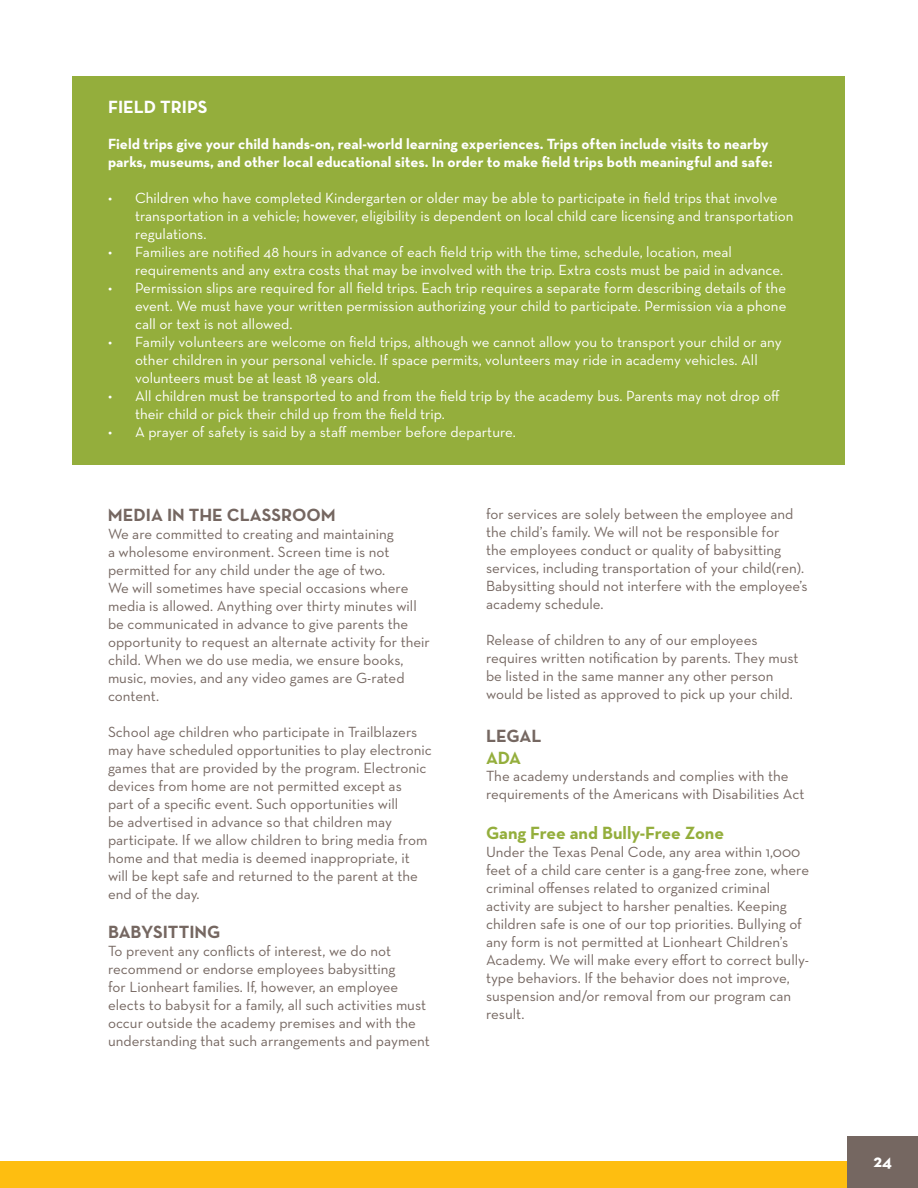
<style>
.page{position:relative;width:918px;height:1188px;background:#fff}
.page>*{position:absolute;margin:0;border:0;box-sizing:border-box;transform-origin:0 0}
.t1{font:700 18px "Neutra Text";color:#756761}
.t2{font:700 18px "Neutra Text";color:#94ae3c}
.t3{font:700 18px "Neutra Text";color:#fff}
.t4{font:15px/18px "Neutra Text";color:#756761}
.t5{font:15px/18px "Neutra Text";color:#fff}
.t6{font:700 15px/18px "Neutra Text";color:#fff}
</style>
<div class="page">
<div style="left:0;top:1161px;width:918px;height:27px;background:#febe10"></div>
<div style="left:848px;top:1137px;width:70px;height:51px;background:#756761"></div>
<div style="left:73px;top:76px;width:772px;height:389px;background:#94ae3c"></div>
<p class="t3" style="left:108px;top:96px;width:101px">FIELD TRIPS</p>
<p class="t6" style="left:108px;top:135px;width:666px">Field trips give your child hands-on, real-world learning experiences. Trips often include visits to nearby parks, museums, and other local educational sites. In order to make field trips both meaningful and safe:</p>
<p class="t5" style="left:135px;top:189px;width:660px;text-indent:-27px">• Children who have completed Kindergarten or older may be able to participate in field trips that involve transportation in a vehicle; however, eligibility is dependent on local child care licensing and transportation regulations.</p>
<p class="t5" style="left:135px;top:243px;width:650px;text-indent:-27px">• Families are notified 48 hours in advance of each field trip with the time, schedule, location, meal requirements and any extra costs that may be involved with the trip. Extra costs must be paid in advance.</p>
<p class="t5" style="left:135px;top:279px;width:653px;text-align:justify;text-indent:-27px">• Permission slips are required for all field trips. Each trip requires a separate form describing details of the event. We must have your written permission authorizing your child to participate. Permission via a phone call or text is not allowed.</p>
<p class="t5" style="left:135px;top:333px;width:648px;text-indent:-27px">• Family volunteers are welcome on field trips, although we cannot allow you to transport your child or any other children in your personal vehicle. If space permits, volunteers may ride in academy vehicles. All volunteers must be at least 18 years old.</p>
<p class="t5" style="left:135px;top:387px;width:646px;text-indent:-27px">• All children must be transported to and from the field trip by the academy bus. Parents may not drop off their child or pick their child up from the field trip.</p>
<p class="t5" style="left:108px;top:423px;width:409px">• A prayer of safety is said by a staff member before departure.</p>
<p class="t1" style="left:108px;top:503px;width:229px">MEDIA IN THE CLASSROOM</p>
<p class="t4" style="left:108px;top:524px;width:324px">We are committed to creating and maintaining<br>a wholesome environment. Screen time is not permitted for any child under the age of two.<br>We will sometimes have special occasions where media is allowed. Anything over thirty minutes will be communicated in advance to give parents the opportunity to request an alternate activity for their child. When we do use media, we ensure books, music, movies, and any video games are G-rated content.</p>
<p class="t4" style="left:108px;top:722px;width:326px">School age children who participate in Trailblazers may have scheduled opportunities to play electronic games that are provided by the program. Electronic devices from home are not permitted except as<br>part of a specific event. Such opportunities will<br>be advertised in advance so that children may participate. If we allow children to bring media from home and that media is deemed inappropriate, it will be kept safe and returned to the parent at the end of the day.</p>
<p class="t1" style="left:108px;top:921px;width:114px">BABYSITTING</p>
<p class="t4" style="left:108px;top:942px;width:323px">To prevent any conflicts of interest, we do not recommend or endorse employees babysitting<br>for Lionheart families. If, however, an employee elects to babysit for a family, all such activities must occur outside the academy premises and with the understanding that such arrangements and payment</p>
<p class="t4" style="left:486px;top:504px;width:323px">for services are solely between the employee and the child’s family. We will not be responsible for<br>the employees conduct or quality of babysitting services, including transportation of your child(ren).<br>Babysitting should not interfere with the employee’s academy schedule.</p>
<p class="t4" style="left:486px;top:630px;width:314px">Release of children to any of our employees requires written notification by parents. They must be listed in the same manner any other person would be listed as approved to pick up your child.</p>
<p class="t1" style="left:486px;top:725px;width:57px">LEGAL</p>
<p class="t2" style="left:486px;top:746px;width:37px">ADA</p>
<p class="t4" style="left:486px;top:767px;width:320px">The academy understands and complies with the requirements of the Americans with Disabilities Act</p>
<p class="t2" style="left:486px;top:822px;width:240px">Gang Free and Bully-Free Zone</p>
<p class="t4" style="left:486px;top:843px;width:325px">Under the Texas Penal Code, any area within 1,000 feet of a child care center is a gang-free zone, where criminal offenses related to organized criminal activity are subject to harsher penalties. Keeping children safe is one of our top priorities. Bullying of any form is not permitted at Lionheart Children’s Academy. We will make every effort to correct bully&shy;type behaviors. If the behavior does not improve, suspension and/or removal from our program can result.</p>
<p class="t3" style="left:874px;top:1150px;width:20px">24</p>
</div>
